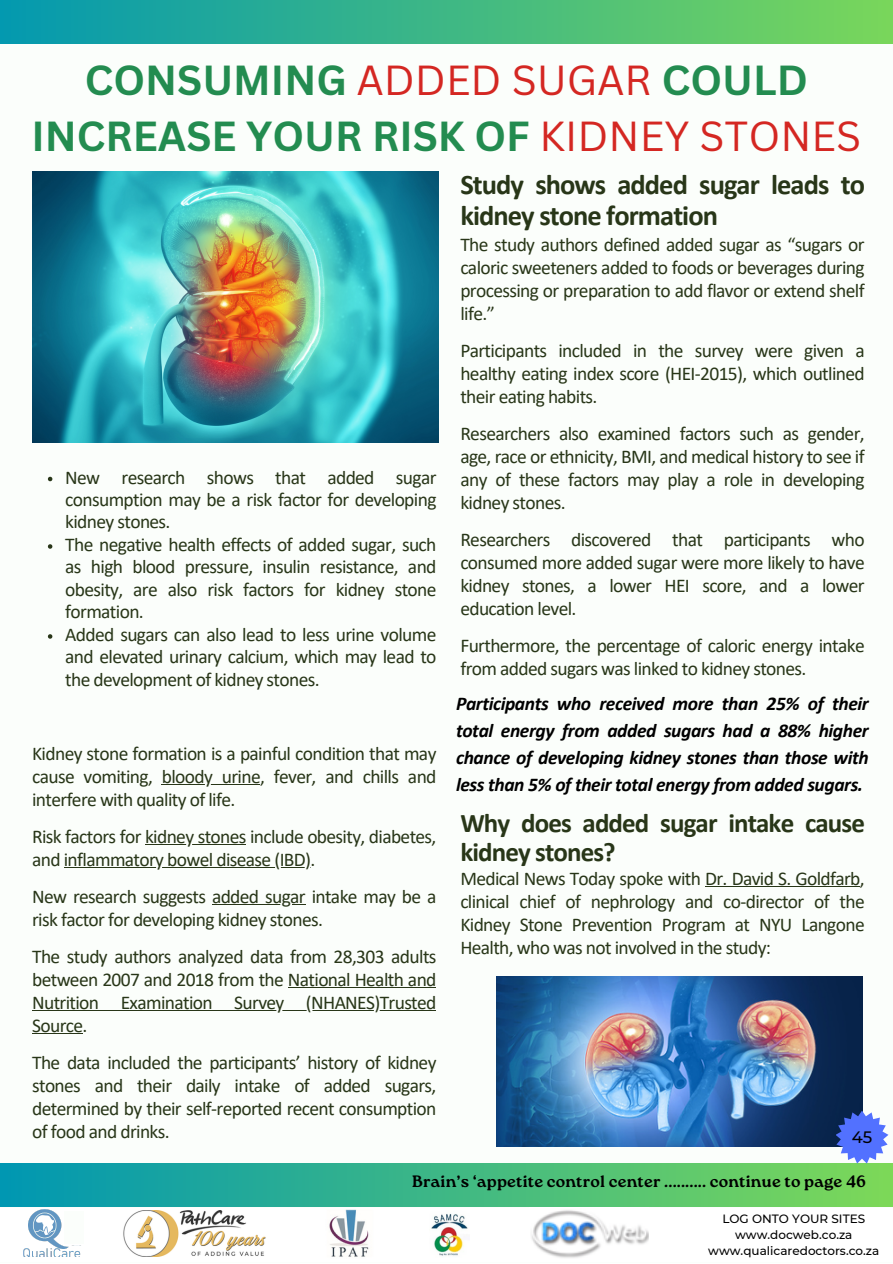
<style>
.page{position:relative;width:893px;height:1264px;background:#fff}
.page>*{position:absolute;margin:0;border:0;box-sizing:border-box;transform-origin:0 0}
.t1{font:700 40.95px/56.2px "Canva Sans";color:#238c50;text-align:center}
.t2{font:700 28.5px/30.9px "Calibri";letter-spacing:-.03em;color:#283618}
.t3{font:700 27px/29px "Calibri";letter-spacing:-.035em;color:#283618}
.t4{font:19.5px/23px "Calibri";letter-spacing:-.035em;color:#283618;text-align:justify}
.t5{font:italic 700 19.5px/27px "Calibri";letter-spacing:-.02em;color:#000;text-align:justify}
.t6{font:700 16.5px "Roca One";letter-spacing:.01em;color:#000}
.t7{font:500 16.5px "Montserrat";color:#000}
.t8{font:500 12px "Montserrat";color:#000}
.s1{font-weight:400;color:#d42722}
</style>
<div class="page">
<div style="left:0;top:0;width:892px;height:1262px;background:#fbfefb"></div>
<div style="left:0;top:1163px;width:892px;height:43px;background:linear-gradient(to right,#0097b2,#7dd858)"></div>
<div style="left:0;top:1208px;width:892px;height:54px;background:#fff"></div>
<img style="left:531px;top:1210px;width:117px;height:48px">
<img style="left:431px;top:1214px;width:37px;height:42px">
<img style="left:329px;top:1209px;width:40px;height:48px">
<img style="left:123px;top:1210px;width:143px;height:46px">
<div style="left:0;top:0;width:892px;height:43px;background:linear-gradient(to right,#0399b0,#79d65b)"></div>
<img style="left:496px;top:976px;width:366px;height:170px">
<svg style="left:835px;top:1110px;width:53px;height:53px"></svg>
<img style="left:29px;top:1209px;width:33px;height:36px">
<div style="left:64px;top:1211px;width:19px;height:32px;background:#fbfefb"></div>
<img style="left:23px;top:1245px;width:58px;height:11px">
<img style="left:32px;top:172px;width:406px;height:271px">
<svg style="left:48px;top:477px;width:4px;height:4px"></svg>
<svg style="left:48px;top:544px;width:4px;height:4px"></svg>
<svg style="left:48px;top:634px;width:4px;height:4px"></svg>
<hr style="left:162px;top:783px;width:98px;height:1px;background:#283618">
<hr style="left:145px;top:843px;width:101px;height:1px;background:#283618">
<hr style="left:64px;top:866px;width:246px;height:1px;background:#283618">
<hr style="left:212px;top:903px;width:93px;height:1px;background:#283618">
<hr style="left:288px;top:986px;width:148px;height:1px;background:#283618">
<hr style="left:32px;top:1009px;width:404px;height:1px;background:#283618">
<hr style="left:32px;top:1032px;width:50px;height:1px;background:#283618">
<hr style="left:705px;top:885px;width:154px;height:1px;background:#283618">
<p class="t1" style="left:31px;top:51px;width:831px">CONSUMING <span class="s1">ADDED SUGAR</span> COULD<br>INCREASE YOUR RISK OF <span class="s1">KIDNEY STONES</span></p>
<p class="t2" style="left:460px;top:172px;width:406px">Study shows added sugar leads to kidney stone formation</p>
<p class="t4" style="left:460px;top:235px;width:406px">The study authors defined added sugar as “sugars or caloric sweeteners added to foods or beverages during processing or preparation to add flavor or extend shelf life.”</p>
<p class="t4" style="left:460px;top:341px;width:406px">Participants included in the survey were given a healthy eating index score (HEI-2015), which outlined their eating habits.</p>
<p class="t4" style="left:460px;top:424px;width:406px">Researchers also examined factors such as gender, age, race or ethnicity, BMI, and medical history to see if any of these factors may play a role in developing kidney stones.</p>
<p class="t4" style="left:460px;top:530px;width:406px">Researchers discovered that participants who consumed more added sugar were more likely to have kidney stones, a lower HEI score, and a lower education level.</p>
<p class="t4" style="left:460px;top:636px;width:406px">Furthermore, the percentage of caloric energy intake from added sugars was linked to kidney stones.</p>
<p class="t4" style="left:65px;top:467px;width:372px;line-height:22.5px">New research shows that added sugar consumption may be a risk factor for developing kidney stones.</p>
<p class="t4" style="left:65px;top:535px;width:372px;line-height:22.5px">The negative health effects of added sugar, such as high blood pressure, insulin resistance, and obesity, are also risk factors for kidney stone formation.</p>
<p class="t4" style="left:65px;top:625px;width:372px;line-height:22.5px">Added sugars can also lead to less urine volume and elevated urinary calcium, which may lead to the development of kidney stones.</p>
<p class="t4" style="left:32px;top:743px;width:406px">Kidney stone formation is a painful condition that may cause vomiting, bloody urine, fever, and chills and interfere with quality of life.</p>
<p class="t4" style="left:32px;top:826px;width:406px">Risk factors for kidney stones include obesity, diabetes, and inflammatory bowel disease (IBD).</p>
<p class="t4" style="left:32px;top:886px;width:406px">New research suggests added sugar intake may be a risk factor for developing kidney stones.</p>
<p class="t4" style="left:32px;top:946px;width:406px">The study authors analyzed data from 28,303 adults between 2007 and 2018 from the National Health and Nutrition Examination Survey (NHANES)Trusted Source.</p>
<p class="t4" style="left:32px;top:1052px;width:406px">The data included the participants’ history of kidney stones and their daily intake of added sugars, determined by their self-reported recent consumption of food and drinks.</p>
<p class="t5" style="left:456px;top:691px;width:414px">Participants who received more than 25% of their total energy from added sugars had a 88% higher chance of developing kidney stones than those with less than 5% of their total energy from added sugars.</p>
<p class="t3" style="left:460px;top:810px;width:406px">Why does added sugar intake cause kidney stones?</p>
<p class="t4" style="left:460px;top:868px;width:406px">Medical News Today spoke with Dr. David S. Goldfarb, clinical chief of nephrology and co-director of the Kidney Stone Prevention Program at NYU Langone Health, who was not involved in the study:</p>
<p class="t7" style="left:851px;top:1127px;width:22px">45</p>
<p class="t6" style="left:412px;top:1171px;width:455px">Brain’s ‘appetite control center .......... continue to page 46</p>
<p class="t8" style="left:722px;top:1211px;width:144px">LOG ONTO YOUR SITES</p>
<p class="t8" style="left:735px;top:1227px;width:119px">www.docweb.co.za</p>
<p class="t8" style="left:708px;top:1243px;width:172px">www.qualicaredoctors.co.za</p>
</div>
